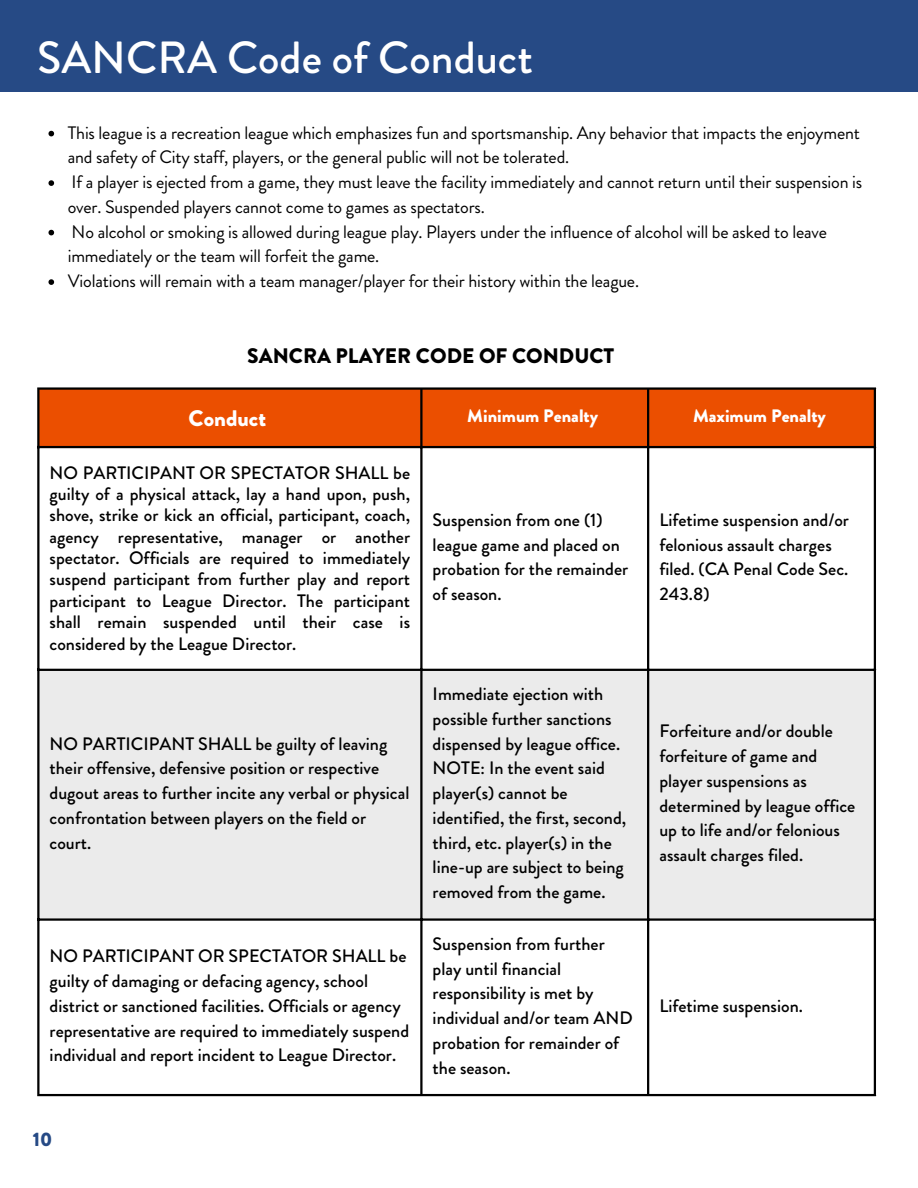
<style>
.page{position:relative;width:918px;height:1188px;background:#fff}
.page>*{position:absolute;margin:0;border:0;box-sizing:border-box;transform-origin:0 0}
.t1{font:500 45px "Brandon Grotesque";color:#fff}
.t2{font:900 22.5px "Brandon Grotesque";color:#fff}
.t3{font:900 21px "Brandon Grotesque";color:#000}
.t4{font:900 19.5px "Brandon Grotesque";color:#264a85}
.t5{font:500 18px/24.8px "Brandon Grotesque";color:#000}
.t6{font:18px/24.8px "Brandon Grotesque";letter-spacing:-.01em;color:#000}
.t7{font:900 18px "Brandon Grotesque";color:#fff}
</style>
<div class="page">
<div style="left:0;top:0;width:918px;height:92px;background:#264a85"></div>
<svg style="left:48px;top:131px;width:6px;height:5px"></svg>
<svg style="left:48px;top:180px;width:6px;height:6px"></svg>
<svg style="left:48px;top:230px;width:6px;height:5px"></svg>
<svg style="left:48px;top:279px;width:6px;height:6px"></svg>
<div style="left:39px;top:390px;width:835px;height:56px;background:#eb4f00"></div>
<div style="left:39px;top:671px;width:835px;height:247px;background:#ebebeb"></div>
<hr style="left:37px;top:390px;width:2px;height:704px;background:#000">
<hr style="left:420px;top:390px;width:3px;height:704px;background:#000">
<hr style="left:647px;top:390px;width:2px;height:704px;background:#000">
<hr style="left:874px;top:390px;width:2px;height:704px;background:#000">
<hr style="left:37px;top:387px;width:839px;height:3px;background:#000">
<hr style="left:37px;top:446px;width:839px;height:2px;background:#000">
<hr style="left:37px;top:669px;width:839px;height:2px;background:#000">
<hr style="left:37px;top:918px;width:839px;height:3px;background:#000">
<hr style="left:37px;top:1094px;width:839px;height:2px;background:#000">
<p class="t1" style="left:37px;top:26px;width:497px">SANCRA Code of Conduct</p>
<p class="t6" style="left:68px;top:120px;width:794px">This league is a recreation league which emphasizes fun and sportsmanship. Any behavior that impacts the enjoyment and safety of City staff, players, or the general public will not be tolerated.</p>
<p class="t6" style="left:68px;top:170px;width:796px">If a player is ejected from a game, they must leave the facility immediately and cannot return until their suspension is over. Suspended players cannot come to games as spectators.</p>
<p class="t6" style="left:68px;top:219px;width:761px">No alcohol or smoking is allowed during league play. Players under the influence of alcohol will be asked to leave immediately or the team will forfeit the game.</p>
<h2 class="t6" style="left:68px;top:269px;width:573px">Violations will remain with a team manager/player for their history within the league.</h2>
<p class="t3" style="left:247px;top:341px;width:369px">SANCRA PLAYER CODE OF CONDUCT</p>
<p class="t2" style="left:189px;top:402px;width:79px">Conduct</p>
<p class="t7" style="left:467px;top:403px;width:132px">Minimum Penalty</p>
<p class="t7" style="left:693px;top:403px;width:134px">Maximum Penalty</p>
<p class="t5" style="left:50px;top:462px;width:362px;line-height:21.3px;text-align:justify">NO PARTICIPANT OR SPECTATOR SHALL be guilty of a physical attack, lay a hand upon, push, shove, strike or kick an official, participant, coach, agency representative, manager or another spectator. Officials are required to immediately suspend participant from further play and report participant to League Director. The participant shall remain suspended until their case is considered by the League Director.</p>
<p class="t5" style="left:433px;top:507px;width:197px">Suspension from one (1) league game and placed on probation for the remainder of season.</p>
<p class="t5" style="left:659px;top:507px;width:191px">Lifetime suspension and/or felonious assault charges filed. (CA Penal Code Sec.<br>243.8)</p>
<p class="t5" style="left:50px;top:731px;width:361px">NO PARTICIPANT SHALL be guilty of leaving their offensive, defensive position or respective dugout areas to further incite any verbal or physical confrontation between players on the field or court.</p>
<p class="t5" style="left:50px;top:944px;width:361px">NO PARTICIPANT OR SPECTATOR SHALL be guilty of damaging or defacing agency, school district or sanctioned facilities. Officials or agency representative are required to immediately suspend individual and report incident to League Director.</p>
<h1 class="t4" style="left:33px;top:1126px;width:21px">10</h1>
<p class="t5" style="left:433px;top:682px;width:195px">Immediate ejection with possible further sanctions dispensed by league office.<br>NOTE: In the event said player(s) cannot be identified, the first, second, third, etc. player(s) in the line-up are subject to being removed from the game.</p>
<p class="t5" style="left:433px;top:932px;width:202px">Suspension from further play until financial responsibility is met by individual and/or team AND probation for remainder of the season.</p>
<p class="t5" style="left:659px;top:719px;width:198px">Forfeiture and/or double forfeiture of game and player suspensions as determined by league office up to life and/or felonious assault charges filed.</p>
<p class="t5" style="left:659px;top:993px;width:145px">Lifetime suspension.</p>
</div>
